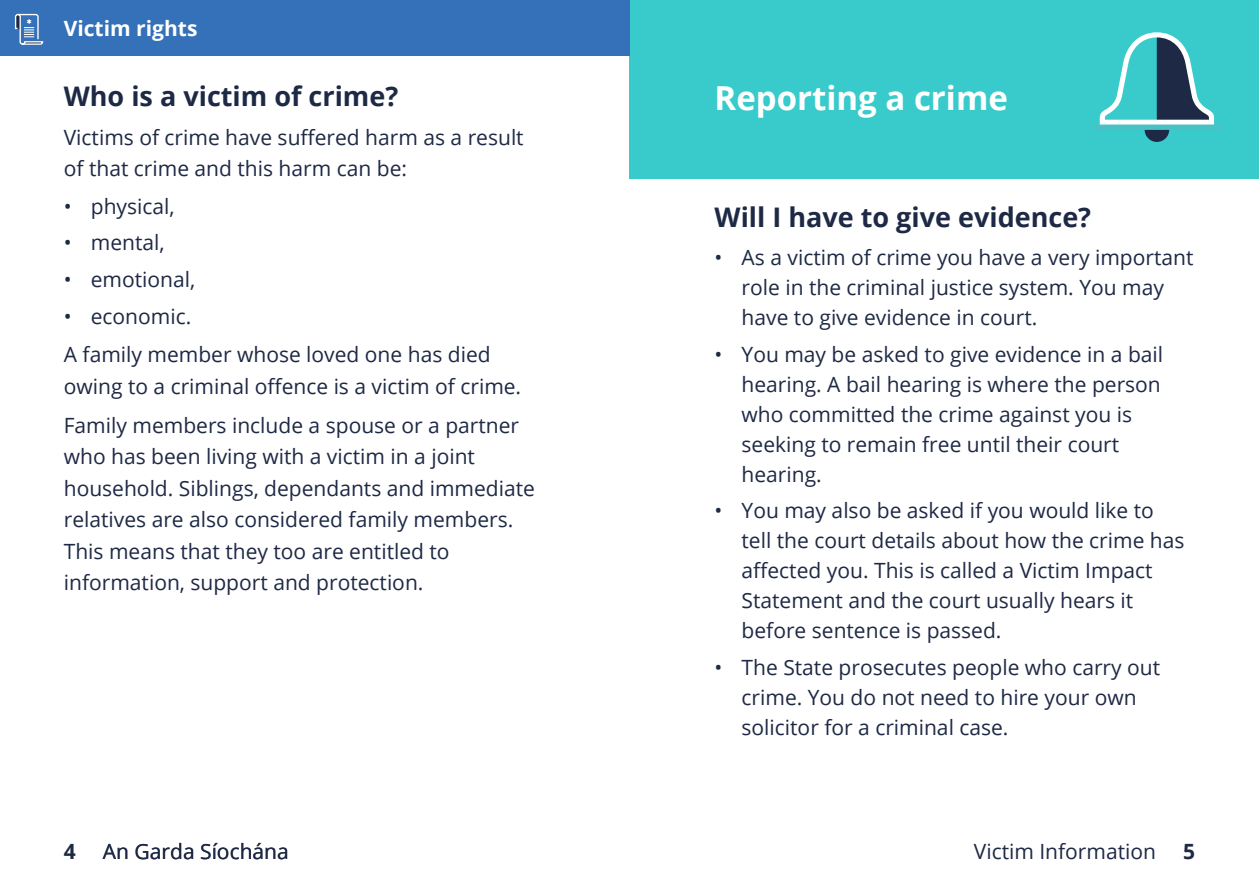
<style>
.page{position:relative;width:1259px;height:893px;background:#fff}
.page>*{position:absolute;margin:0;border:0;box-sizing:border-box;transform-origin:0 0}
.t1{font:700 33px "Open Sans";color:#fff}
.t2{font:700 27px "Open Sans";color:#1e2945}
.t3{font:21px/30px "Open Sans";color:#1e2945}
.t4{font:700 21px "Open Sans";color:#fff}
.t5{font:700 21px "Open Sans";color:#1e2945}
</style>
<div class="page">
<div style="left:629px;top:0;width:630px;height:179px;background:#39cbcb"></div>
<div style="left:0;top:0;width:629px;height:55px;background:#3471b8"></div>
<svg style="left:1099px;top:32px;width:116px;height:110px"></svg>
<div style="left:1092px;top:125px;width:128px;height:5px;background:#4ac2c5"></div>
<svg style="left:14px;top:13px;width:30px;height:32px"></svg>
<p class="t4" style="left:64px;top:13px;width:135px">Victim rights</p>
<p class="t2" style="left:64px;top:77px;width:336px">Who is a victim of crime?</p>
<p class="t3" style="left:64px;top:121px;width:461px;line-height:31.5px">Victims of crime have suffered harm as a result of that crime and this harm can be:</p>
<p class="t3" style="left:64px;top:191px;width:112px">• physical,</p>
<p class="t3" style="left:64px;top:227px;width:102px">• mental,</p>
<p class="t3" style="left:64px;top:264px;width:133px">• emotional,</p>
<p class="t3" style="left:64px;top:297px;width:428px;line-height:38.2px">• economic.<br>A family member whose loved one has died</p>
<p class="t3" style="left:64px;top:366px;width:459px;line-height:39px">owing to a criminal offence is a victim of crime.<br>Family members include a spouse or a partner</p>
<p class="t3" style="left:64px;top:440px;width:473px;line-height:31.5px">who has been living with a victim in a joint household. Siblings, dependants and immediate relatives are also considered family members.<br>This means that they too are entitled to information, support and protection.</p>
<h1 class="t1" style="left:714px;top:75px;width:295px">Reporting a crime</h1>
<p class="t2" style="left:714px;top:198px;width:378px">Will I have to give evidence?</p>
<p class="t3" style="left:741px;top:242px;width:453px;text-indent:-27px">• As a victim of crime you have a very important role in the criminal justice system. You may have to give evidence in court.</p>
<p class="t3" style="left:741px;top:338px;width:423px;text-indent:-27px">• You may be asked to give evidence in a bail hearing. A bail hearing is where the person who committed the crime against you is seeking to remain free until their court hearing.</p>
<p class="t3" style="left:741px;top:495px;width:444px;text-indent:-27px">• You may also be asked if you would like to tell the court details about how the crime has affected you. This is called a Victim Impact Statement and the court usually hears it before sentence is passed.</p>
<p class="t3" style="left:741px;top:652px;width:420px;text-indent:-27px">• The State prosecutes people who carry out crime. You do not need to hire your own solicitor for a criminal case.</p>
<p class="t5" style="left:64px;top:836px;width:13px">4</p>
<p class="t3" style="left:103px;top:835px;width:187px">An Garda Síochána</p>
<p class="t3" style="left:974px;top:835px;width:184px">Victim Information</p>
<p class="t5" style="left:1183px;top:836px;width:13px">5</p>
</div>
